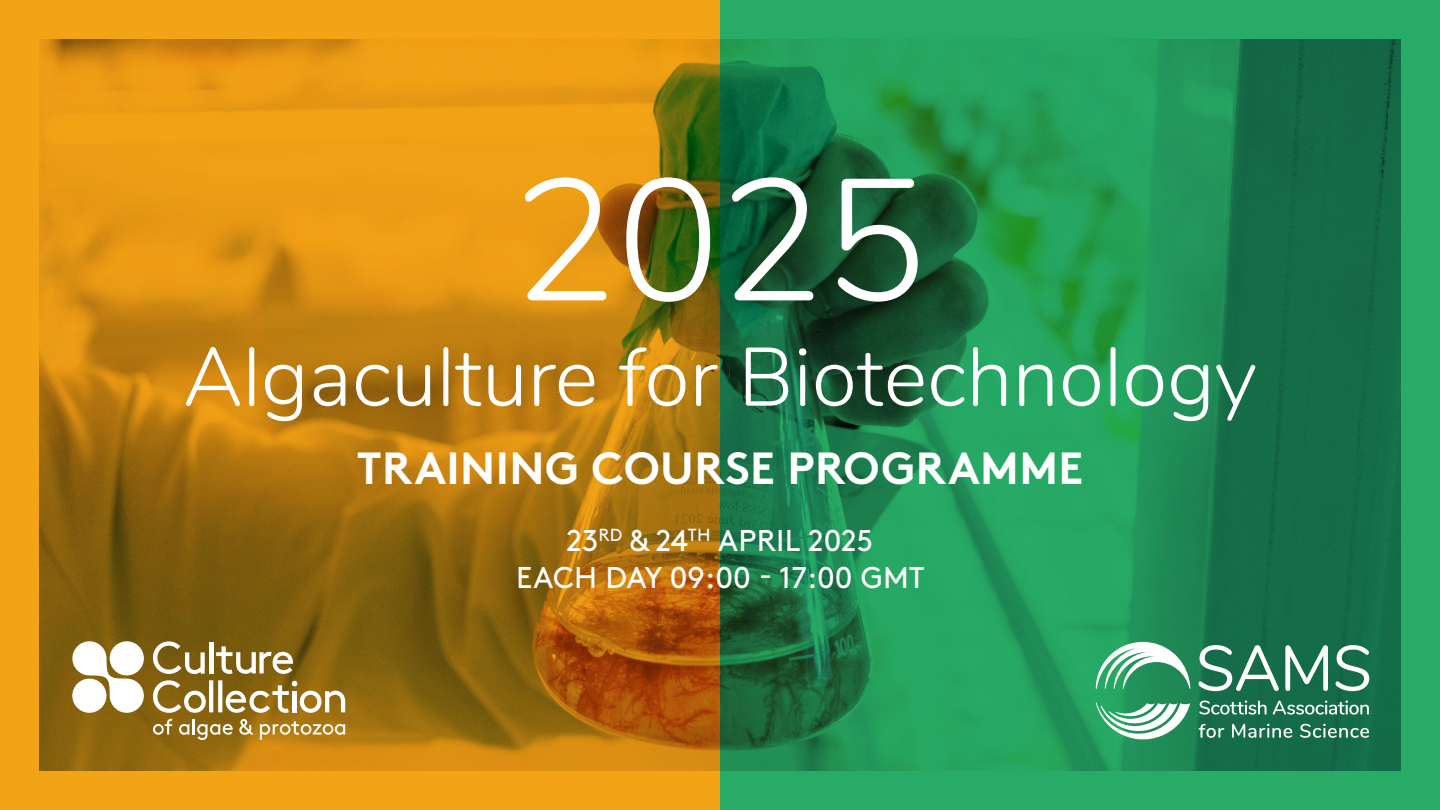
<style>
.page{position:relative;width:1440px;height:810px;background:#fff}
.page>*{position:absolute;margin:0;border:0;box-sizing:border-box;transform-origin:0 0}
.t1{font:300 172.5px "Nunito";color:#fff}
.t2{font:300 82.5px "Nunito";color:#fff}
.t3{font:700 45px "Brown Std";letter-spacing:.01em;color:#fff}
.t4{font:30px/37.5px "Brown Std";color:#fff;text-align:center}
</style>
<div class="page">
<div style="left:0;top:0;width:734px;height:810px;background:#f3a316"></div>
<div style="left:720px;top:0;width:720px;height:810px;background:#27ab66"></div>
<img style="left:39px;top:39px;width:1362px;height:732px">
<svg style="left:153px;top:719px;width:19px;height:16px"></svg>
<svg style="left:179px;top:719px;width:54px;height:20px"></svg>
<svg style="left:239px;top:719px;width:15px;height:16px"></svg>
<svg style="left:260px;top:721px;width:85px;height:18px;background:#c69d50"></svg>
<svg style="left:72px;top:642px;width:72px;height:71px;background:#e0d7c2"></svg>
<svg style="left:153px;top:642px;width:192px;height:71px;background:#a2884a"></svg>
<svg style="left:1096px;top:703px;width:94px;height:36px"></svg>
<svg style="left:1096px;top:642px;width:94px;height:47px"></svg>
<svg style="left:1199px;top:645px;width:80px;height:46px;background:#59977d"></svg>
<svg style="left:1285px;top:645px;width:43px;height:46px;background:#6aa18b"></svg>
<svg style="left:1336px;top:645px;width:33px;height:46px;background:#669e87"></svg>
<svg style="left:1199px;top:701px;width:68px;height:14px"></svg>
<svg style="left:1273px;top:701px;width:96px;height:14px"></svg>
<svg style="left:1198px;top:724px;width:26px;height:14px"></svg>
<svg style="left:1232px;top:724px;width:60px;height:14px"></svg>
<svg style="left:1300px;top:724px;width:69px;height:14px"></svg>
<h1 class="t1" style="left:513px;top:126px;width:415px">2025</h1>
<h2 class="t2" style="left:183px;top:322px;width:1075px">Algaculture for Biotechnology</h2>
<h3 class="t3" style="left:357px;top:440px;width:728px">TRAINING COURSE PROGRAMME</h3>
<p class="t4" style="left:516px;top:521px;width:410px">23<sup>RD</sup> &amp; 24<sup>TH</sup> APRIL 2025<br>EACH DAY 09:00 - 17:00 GMT</p>
</div>
